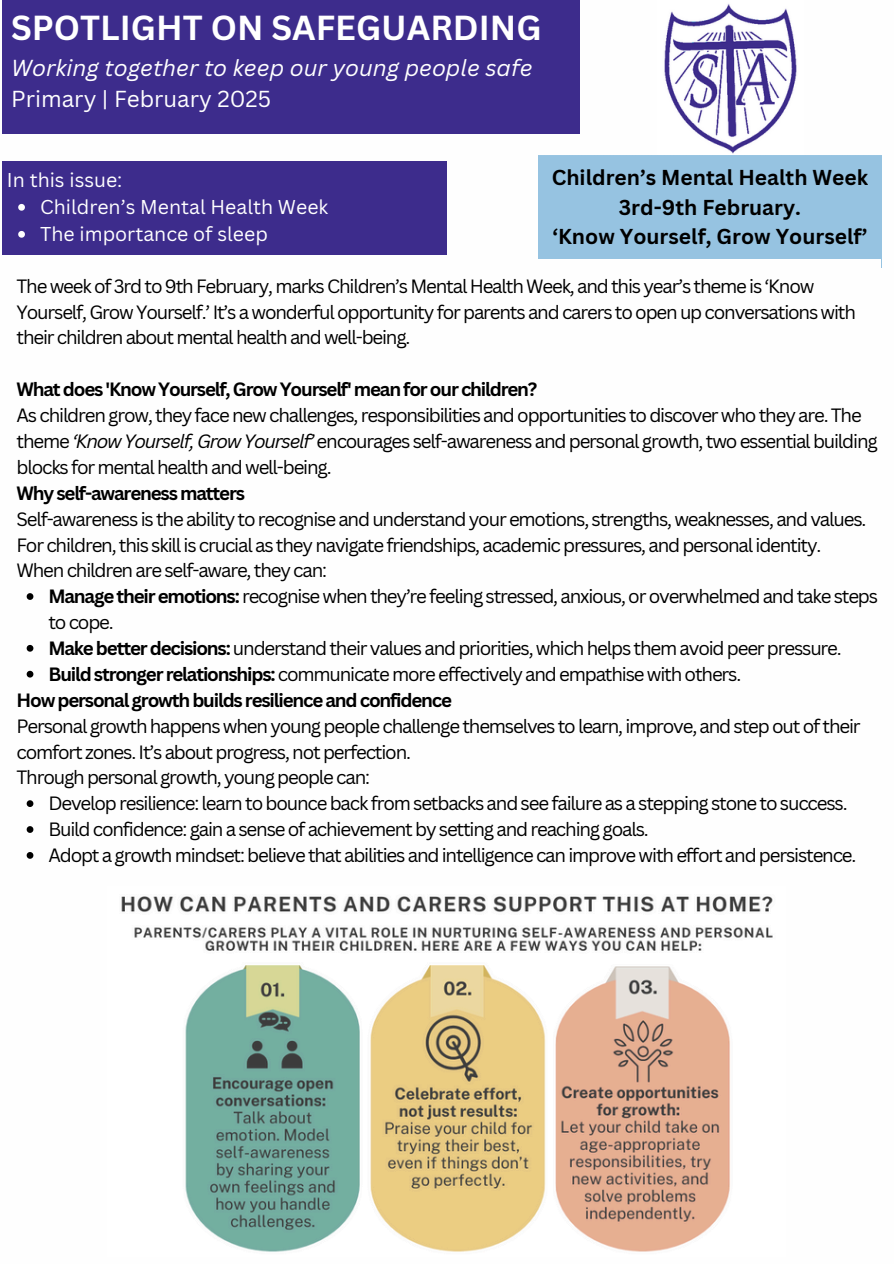
<style>
.page{position:relative;width:894px;height:1264px;background:#fff}
.page>*{position:absolute;margin:0;border:0;box-sizing:border-box;transform-origin:0 0}
.t1{font:700 33.75px "Canva Sans";color:#fff}
.t2{font:italic 22.5px/31.5px "Canva Sans";color:#fff}
.t3{font:700 21px/29.2px "Canva Sans";color:#000;text-align:center}
.t4{font:19.5px "Canva Sans";color:#fff}
.t5{font:18.75px/25.8px "Canva Sans";letter-spacing:-.065em;color:#000}
.t6{font:700 18.75px "Canva Sans";letter-spacing:-.065em;color:#000}
.s1{font-style:normal}
.s2{font-style:italic}
.s3{font-weight:700}
</style>
<div class="page">
<div style="left:2px;top:161px;width:444px;height:93px;background:#3d2c8c"></div>
<svg style="left:18px;top:204px;width:7px;height:7px"></svg>
<svg style="left:18px;top:231px;width:7px;height:7px"></svg>
<div style="left:2px;top:0;width:578px;height:134px;background:#3d2c8c"></div>
<svg style="left:27px;top:593px;width:6px;height:7px"></svg>
<svg style="left:27px;top:645px;width:6px;height:6px"></svg>
<svg style="left:27px;top:670px;width:6px;height:7px"></svg>
<svg style="left:27px;top:800px;width:6px;height:7px"></svg>
<svg style="left:27px;top:826px;width:6px;height:6px"></svg>
<svg style="left:27px;top:852px;width:6px;height:6px"></svg>
<img style="left:121px;top:896px;width:652px;height:356px">
<img style="left:664px;top:4px;width:133px;height:150px">
<p class="t1" style="left:11px;top:4px;width:531px">SPOTLIGHT ON SAFEGUARDING</p>
<p class="t2" style="left:11px;top:51px;width:523px">Working together to keep our young people safe<br><span class="s1">Primary | February 2025</span></p>
<p class="t3" style="left:551px;top:162px;width:318px">Children’s Mental Health Week<br>3rd-9th February.<br>‘Know Yourself, Grow Yourself’</p>
<p class="t4" style="left:7px;top:166px;width:117px">In this issue:</p>
<h1 class="t4" style="left:40px;top:193px;width:289px">Children’s Mental Health Week</h1>
<h3 class="t4" style="left:40px;top:220px;width:229px">The importance of sleep</h3>
<p class="t5" style="left:17px;top:272px;width:840px">The week of 3rd to 9th February, marks Children’s Mental Health Week, and this year’s theme is ‘Know<br>Yourself, Grow Yourself.’ It’s a wonderful opportunity for parents and carers to open up conversations with their children about mental health and well-being.</p>
<p class="t6" style="left:17px;top:376px;width:522px">What does 'Know Yourself, Grow Yourself' mean for our children?</p>
<p class="t5" style="left:17px;top:402px;width:862px">As children grow, they face new challenges, responsibilities and opportunities to discover who they are. The theme <span class="s2">‘Know Yourself, Grow Yourself’</span> encourages self-awareness and personal growth, two essential building blocks for mental health and well-being.</p>
<p class="t6" style="left:17px;top:479px;width:230px">Why self-awareness matters</p>
<p class="t5" style="left:17px;top:505px;width:851px">Self-awareness is the ability to recognise and understand your emotions, strengths, weaknesses, and values.<br>For children, this skill is crucial as they navigate friendships, academic pressures, and personal identity.</p>
<h2 class="t5" style="left:17px;top:557px;width:312px">When children are self-aware, they can:</h2>
<p class="t5" style="left:48px;top:583px;width:831px"><span class="s3">Manage their emotions:</span> recognise when they’re feeling stressed, anxious, or overwhelmed and take steps to cope.</p>
<p class="t5" style="left:48px;top:635px;width:794px"><span class="s3">Make better decisions:</span> understand their values and priorities, which helps them avoid peer pressure.</p>
<p class="t5" style="left:48px;top:660px;width:694px"><span class="s3">Build stronger relationships:</span> communicate more effectively and empathise with others.</p>
<p class="t6" style="left:17px;top:686px;width:437px">How personal growth builds resilience and confidence</p>
<p class="t5" style="left:17px;top:712px;width:845px">Personal growth happens when young people challenge themselves to learn, improve, and step out of their comfort zones. It’s about progress, not perfection.</p>
<p class="t5" style="left:17px;top:764px;width:355px">Through personal growth, young people can:</p>
<p class="t5" style="left:48px;top:790px;width:800px">Develop resilience: learn to bounce back from setbacks and see failure as a stepping stone to success.</p>
<p class="t5" style="left:48px;top:816px;width:601px">Build confidence: gain a sense of achievement by setting and reaching goals.</p>
<p class="t5" style="left:48px;top:842px;width:809px">Adopt a growth mindset: believe that abilities and intelligence can improve with effort and persistence.</p>
</div>
